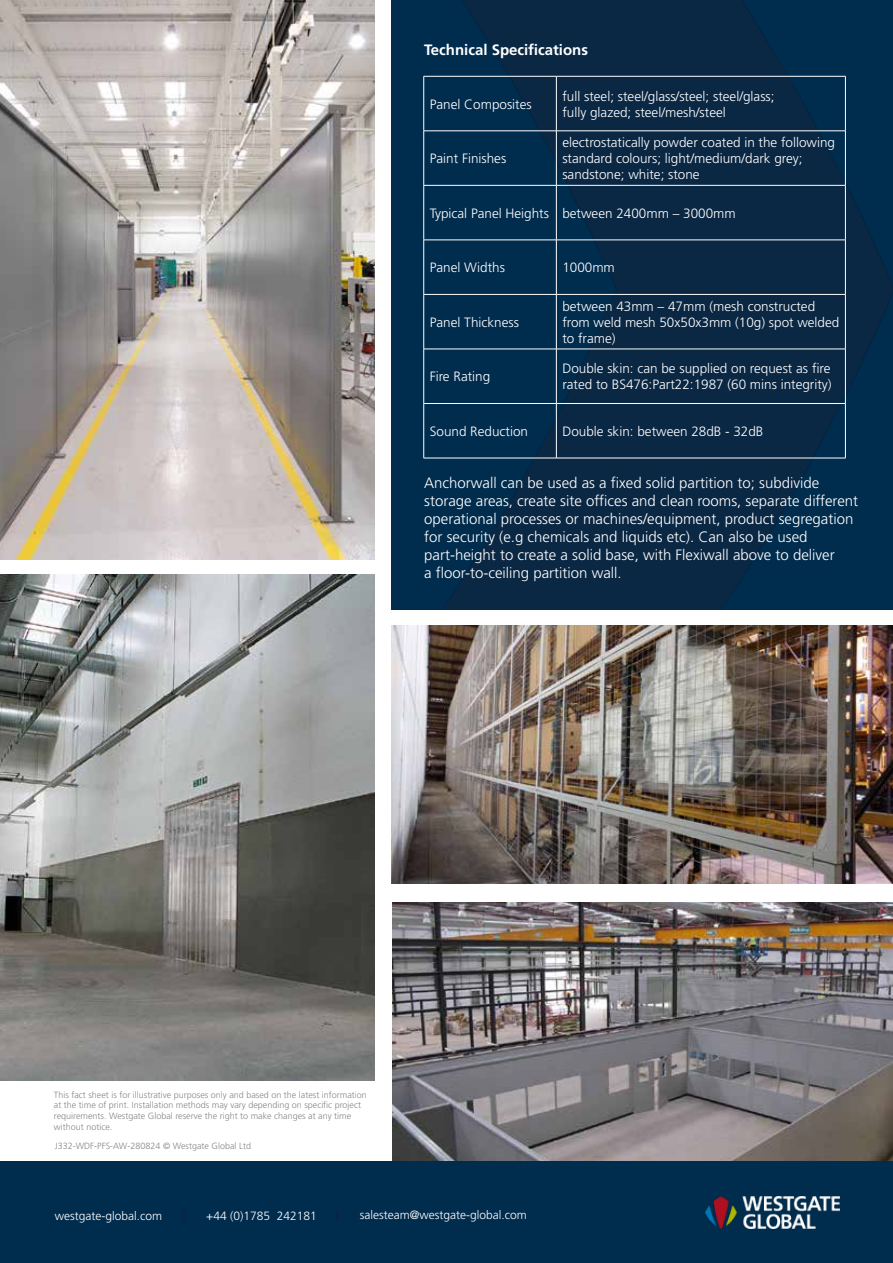
<style>
.page{position:relative;width:893px;height:1263px;background:#fff}
.page>*{position:absolute;margin:0;border:0;box-sizing:border-box;transform-origin:0 0}
.t1{font:300 15px/18px "Frutiger LT Pro";color:#fff}
.t2{font:700 15px "Frutiger LT Pro";color:#fff}
.t3{font:300 13.5px/16.2px "Frutiger LT Pro";color:#fff}
.t4{font:300 12px "Frutiger LT Pro";color:#fff}
.t5{font:300 9px/10.8px "Frutiger LT Pro";color:#878686}
.t6{font:300 9px "Frutiger";color:#878686}
</style>
<div class="page">
<img style="left:392px;top:902px;width:501px;height:260px">
<img style="left:391px;top:0;width:502px;height:609px">
<div style="left:0;top:1162px;width:893px;height:101px;background:#002c4d"></div>
<img style="left:706px;top:1196px;width:134px;height:32px">
<img style="left:392px;top:625px;width:501px;height:259px">
<hr style="left:424px;top:76px;width:132px;height:1px;background:#fff">
<hr style="left:423px;top:76px;width:1px;height:55px;background:#fff">
<hr style="left:556px;top:76px;width:290px;height:1px;background:#fff">
<hr style="left:556px;top:76px;width:1px;height:55px;background:#fff">
<hr style="left:845px;top:76px;width:1px;height:55px;background:#fff">
<hr style="left:424px;top:131px;width:132px;height:1px;background:#fff">
<hr style="left:423px;top:131px;width:1px;height:54px;background:#fff">
<hr style="left:556px;top:131px;width:290px;height:1px;background:#fff">
<hr style="left:556px;top:131px;width:1px;height:54px;background:#fff">
<hr style="left:845px;top:131px;width:1px;height:54px;background:#fff">
<hr style="left:424px;top:185px;width:132px;height:1px;background:#fff">
<hr style="left:423px;top:186px;width:1px;height:54px;background:#fff">
<hr style="left:556px;top:185px;width:290px;height:1px;background:#fff">
<hr style="left:556px;top:186px;width:1px;height:54px;background:#fff">
<hr style="left:845px;top:186px;width:1px;height:54px;background:#fff">
<hr style="left:424px;top:240px;width:132px;height:1px;background:#fff">
<hr style="left:423px;top:240px;width:1px;height:54px;background:#fff">
<hr style="left:556px;top:240px;width:290px;height:1px;background:#fff">
<hr style="left:556px;top:240px;width:1px;height:54px;background:#fff">
<hr style="left:845px;top:240px;width:1px;height:54px;background:#fff">
<hr style="left:424px;top:294px;width:132px;height:1px;background:#fff">
<hr style="left:423px;top:295px;width:1px;height:54px;background:#fff">
<hr style="left:556px;top:294px;width:290px;height:1px;background:#fff">
<hr style="left:556px;top:295px;width:1px;height:54px;background:#fff">
<hr style="left:845px;top:295px;width:1px;height:54px;background:#fff">
<hr style="left:424px;top:349px;width:132px;height:1px;background:#fff">
<hr style="left:423px;top:349px;width:1px;height:54px;background:#fff">
<hr style="left:556px;top:349px;width:290px;height:1px;background:#fff">
<hr style="left:556px;top:349px;width:1px;height:54px;background:#fff">
<hr style="left:845px;top:349px;width:1px;height:54px;background:#fff">
<hr style="left:424px;top:403px;width:132px;height:1px;background:#fff">
<hr style="left:423px;top:404px;width:1px;height:54px;background:#fff">
<hr style="left:556px;top:403px;width:290px;height:1px;background:#fff">
<hr style="left:556px;top:404px;width:1px;height:54px;background:#fff">
<hr style="left:845px;top:404px;width:1px;height:54px;background:#fff">
<hr style="left:424px;top:458px;width:132px;height:1px;background:#fff">
<hr style="left:556px;top:458px;width:290px;height:1px;background:#fff">
<img style="left:0;top:574px;width:374px;height:506px">
<img style="left:0;top:0;width:374px;height:559px">
<p class="t2" style="left:424px;top:41px;width:165px">Technical Specifications</p>
<p class="t3" style="left:430px;top:96px;width:104px">Panel Composites</p>
<p class="t3" style="left:562px;top:88px;width:214px">full steel; steel/glass/steel; steel/glass; fully glazed; steel/mesh/steel</p>
<p class="t3" style="left:430px;top:150px;width:78px">Paint Finishes</p>
<p class="t3" style="left:562px;top:134px;width:274px">electrostatically powder coated in the following standard colours; light/medium/dark grey; sandstone; white; stone</p>
<p class="t3" style="left:430px;top:205px;width:307px">Typical Panel Heights between 2400mm – 3000mm</p>
<p class="t3" style="left:430px;top:260px;width:77px">Panel Widths</p>
<p class="t3" style="left:562px;top:260px;width:54px">1000mm</p>
<p class="t3" style="left:430px;top:314px;width:91px">Panel Thickness</p>
<p class="t3" style="left:562px;top:298px;width:279px">between 43mm – 47mm (mesh constructed from weld mesh 50x50x3mm (10g) spot welded to frame)</p>
<p class="t3" style="left:430px;top:369px;width:62px">Fire Rating</p>
<p class="t3" style="left:562px;top:360px;width:271px">Double skin: can be supplied on request as fire rated to BS476:Part22:1987 (60 mins integrity)</p>
<p class="t3" style="left:430px;top:423px;width:100px">Sound Reduction</p>
<p class="t3" style="left:562px;top:423px;width:203px">Double skin: between 28dB - 32dB</p>
<p class="t1" style="left:424px;top:474px;width:435px">Anchorwall can be used as a fixed solid partition to; subdivide storage areas, create site offices and clean rooms, separate different operational processes or machines/equipment, product segregation for security (e.g chemicals and liquids etc). Can also be used part-height to create a solid base, with Flexiwall above to deliver<br>a floor-to-ceiling partition wall.</p>
<p class="t5" style="left:54px;top:1089px;width:315px">This fact sheet is for illustrative purposes only and based on the latest information at the time of print. Installation methods may vary depending on specific project requirements. Westgate Global reserve the right to make changes at any time without notice.</p>
<p class="t6" style="left:55px;top:1141px;width:198px">J332-WDF-PFS-AW-280824 © Westgate Global Ltd</p>
<p class="t4" style="left:55px;top:1209px;width:109px">westgate-global.com</p>
<p class="t4" style="left:206px;top:1209px;width:112px">+44 (0)1785 242181</p>
<p class="t4" style="left:360px;top:1208px;width:168px">salesteam@westgate-global.com</p>
</div>
